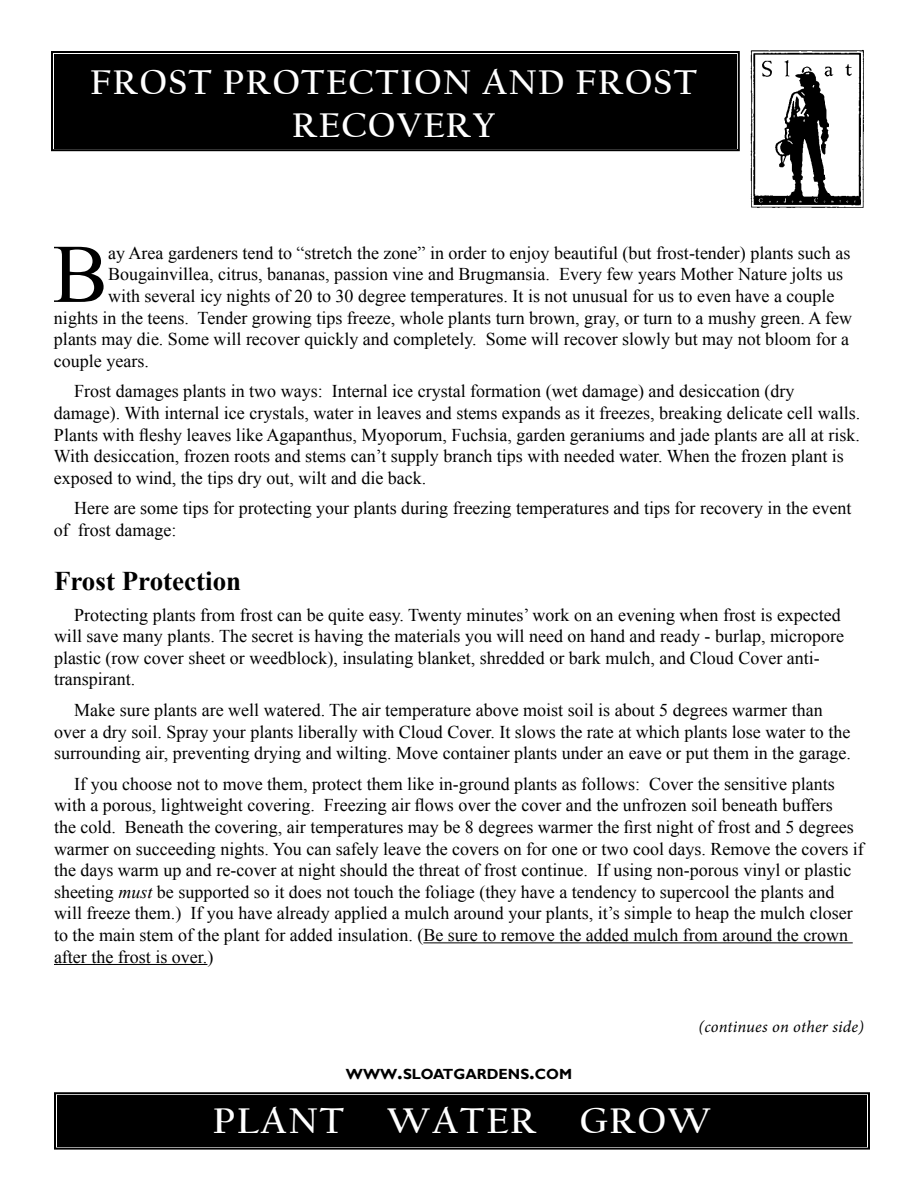
<style>
.page{position:relative;width:918px;height:1188px;background:#fff}
.page>*{position:absolute;margin:0;border:0;box-sizing:border-box;transform-origin:0 0}
.t1{font:83.25px "Times New Roman";color:#000}
.t2{font:700 37.5px "Californian FB";letter-spacing:.05em;color:#fff}
.t3{font:700 36px/43.2px "Californian FB";letter-spacing:.04em;color:#fff;text-align:center}
.t4{font:700 27px "Times New Roman";color:#000}
.t5{font:18px/21.6px "Times New Roman";color:#000}
.t6{font:italic 16.5px "Minion Pro";letter-spacing:.01em;color:#000}
.t7{font:700 14.7px "Gill Sans";color:#000}
.s1{font-style:italic}
.s2{font-size:21px}
</style>
<div class="page">
<svg style="left:54px;top:1092px;width:816px;height:58px;background:#0c0c0c"></svg>
<div style="left:58px;top:1096px;width:808px;height:50px;border:2px solid #000"></div>
<img style="left:750px;top:49px;width:114px;height:159px">
<hr style="left:423px;top:942px;width:430px;height:1px;background:#000">
<hr style="left:54px;top:964px;width:153px;height:1px;background:#000">
<div style="left:51px;top:51px;width:689px;height:101px;background:#000"></div>
<div style="left:55px;top:55px;width:681px;height:92px;border:2px solid #000"></div>
<h3 class="t3" style="left:90px;top:61px;width:608px">FROST PROTECTION and FROST<br>RECOVERY</h3>
<h1 class="t1" style="left:53px;top:218px;width:57px">B</h1>
<p class="t5" style="left:108px;top:242px;width:744px">ay Area gardeners tend to “stretch the zone” in order to enjoy beautiful (but frost-tender) plants such as</p>
<p class="t5" style="left:108px;top:263px;width:736px">Bougainvillea, citrus, bananas, passion vine and Brugmansia. Every few years Mother Nature jolts us</p>
<p class="t5" style="left:108px;top:285px;width:728px">with several icy nights of 20 to 30 degree temperatures. It is not unusual for us to even have a couple</p>
<p class="t5" style="left:54px;top:306px;width:800px">nights in the teens. Tender growing tips freeze, whole plants turn brown, gray, or turn to a mushy green. A few</p>
<p class="t5" style="left:54px;top:328px;width:797px">plants may die. Some will recover quickly and completely. Some will recover slowly but may not bloom for a</p>
<p class="t5" style="left:54px;top:350px;width:96px">couple years.</p>
<p class="t5" style="left:54px;top:380px;width:808px;text-indent:20px">Frost damages plants in two ways: Internal ice crystal formation (wet damage) and desiccation (dry damage). With internal ice crystals, water in leaves and stems expands as it freezes, breaking delicate cell walls.<br>Plants with fleshy leaves like Agapanthus, Myoporum, Fuchsia, garden geraniums and jade plants are all at risk.<br>With desiccation, frozen roots and stems can’t supply branch tips with needed water. When the frozen plant is exposed to wind, the tips dry out, wilt and die back.</p>
<p class="t5" style="left:54px;top:497px;width:799px;text-indent:20px">Here are some tips for protecting your plants during freezing temperatures and tips for recovery in the event of frost damage:</p>
<h3 class="t4" style="left:54px;top:562px;width:189px">Frost Protection</h3>
<p class="t5" style="left:54px;top:603px;width:792px;text-indent:20px">Protecting plants from frost can be quite easy. Twenty minutes’ work on an evening when frost is expected will save many plants. The secret is having the materials you will need on hand and ready - burlap, micropore plastic (row cover sheet or weedblock), insulating blanket, shredded or bark mulch, and Cloud Cover anti&shy;transpirant.</p>
<p class="t5" style="left:54px;top:699px;width:799px;text-align:center">Make sure plants are well watered. The air temperature above moist soil is about 5 degrees warmer than<br>over a dry soil. Spray your plants liberally with Cloud Cover. It slows the rate at which plants lose water to the surrounding air, preventing drying and wilting. Move container plants under an eave or put them in the garage.</p>
<p class="t5" style="left:54px;top:773px;width:811px;text-indent:20px">If you choose not to move them, protect them like in-ground plants as follows: Cover the sensitive plants with a porous, lightweight covering. Freezing air flows over the cover and the unfrozen soil beneath buffers<br>the cold. Beneath the covering, air temperatures may be 8 degrees warmer the first night of frost and 5 degrees warmer on succeeding nights. You can safely leave the covers on for one or two cool days. Remove the covers if the days warm up and re-cover at night should the threat of frost continue. If using non-porous vinyl or plastic sheeting <span class="s1">must</span> be supported so it does not touch the foliage (they have a tendency to supercool the plants and will freeze them.) If you have already applied a mulch around your plants, it’s simple to heap the mulch closer to the main stem of the plant for added insulation. (Be sure to remove the added mulch from around the crown after the frost is over.)</p>
<p class="t7" style="left:346px;top:1066px;width:228px">WWW<span class="s2">.</span>SLOATGARDENS<span class="s2">.</span>COM</p>
<p class="t6" style="left:698px;top:1015px;width:167px">(continues on other side)</p>
<h2 class="t2" style="left:213px;top:1100px;width:500px">PLANT WATER GROW</h2>
</div>
